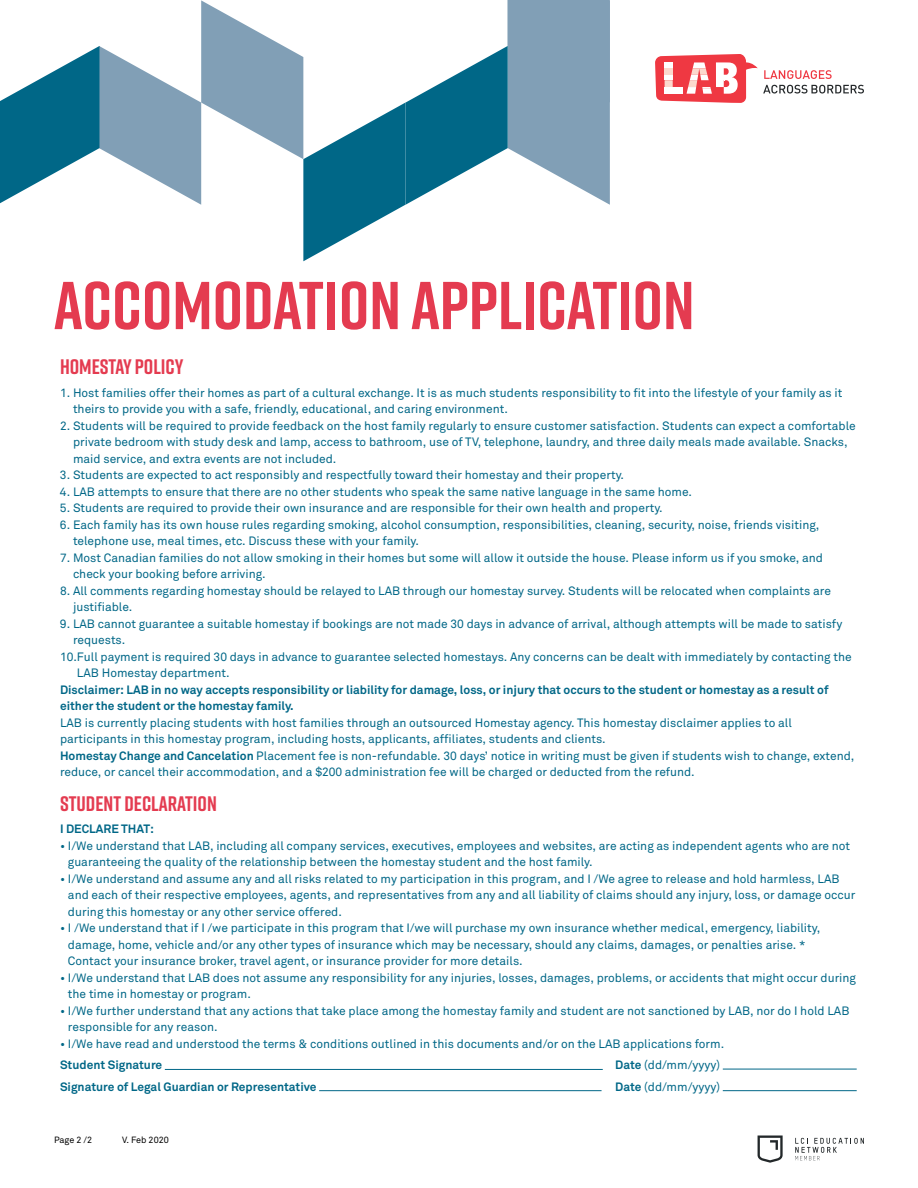
<style>
.page{position:relative;width:918px;height:1188px;background:#fff}
.page>*{position:absolute;margin:0;border:0;box-sizing:border-box;transform-origin:0 0}
.t1{font:700 67.5px "Rift";color:#e43b50}
.t2{font:700 21px "Rift";color:#e43b50}
.t3{font:12px/16.5px "Akkurat";color:#006787}
.t4{font:700 12px/16.5px "Akkurat";color:#006787}
.t5{font:9px "Akkurat";color:#000}
.s1{font-weight:700}
</style>
<div class="page">
<svg style="left:758px;top:1136px;width:25px;height:27px"></svg>
<svg style="left:795px;top:1138px;width:69px;height:22px"></svg>
<hr style="left:165px;top:1069px;width:438px;height:1px;background:#006787">
<hr style="left:723px;top:1069px;width:134px;height:1px;background:#006787">
<hr style="left:319px;top:1090px;width:283px;height:1px;background:#006787">
<hr style="left:723px;top:1090px;width:134px;height:1px;background:#006787">
<svg style="left:0;top:0;width:610px;height:261px"></svg>
<svg style="left:655px;top:54px;width:209px;height:49px"></svg>
<h1 class="t1" style="left:54px;top:257px;width:642px">ACCOMODATION APPLICATION</h1>
<h2 class="t2" style="left:60px;top:352px;width:125px">HOMESTAY POLICY</h2>
<p class="t3" style="left:73px;top:385px;width:771px;text-indent:-13px">1. Host families offer their homes as part of a cultural exchange. It is as much students responsibility to fit into the lifestyle of your family as it theirs to provide you with a safe, friendly, educational, and caring environment.</p>
<p class="t3" style="left:73px;top:418px;width:784px;text-indent:-13px">2. Students will be required to provide feedback on the host family regularly to ensure customer satisfaction. Students can expect a comfortable private bedroom with study desk and lamp, access to bathroom, use of TV, telephone, laundry, and three daily meals made available. Snacks, maid service, and extra events are not included.</p>
<p class="t3" style="left:60px;top:467px;width:565px">3. Students are expected to act responsibly and respectfully toward their homestay and their property.</p>
<p class="t3" style="left:60px;top:484px;width:633px">4. LAB attempts to ensure that there are no other students who speak the same native language in the same home.</p>
<p class="t3" style="left:60px;top:500px;width:604px">5. Students are required to provide their own insurance and are responsible for their own health and property.</p>
<p class="t3" style="left:73px;top:517px;width:748px;text-indent:-13px">6. Each family has its own house rules regarding smoking, alcohol consumption, responsibilities, cleaning, security, noise, friends visiting, telephone use, meal times, etc. Discuss these with your family.</p>
<p class="t3" style="left:73px;top:550px;width:751px;text-indent:-13px">7. Most Canadian families do not allow smoking in their homes but some will allow it outside the house. Please inform us if you smoke, and check your booking before arriving.</p>
<p class="t3" style="left:73px;top:583px;width:760px;text-indent:-13px">8. All comments regarding homestay should be relayed to LAB through our homestay survey. Students will be relocated when complaints are justifiable.</p>
<p class="t3" style="left:60px;top:616px;width:784px">9. LAB cannot guarantee a suitable homestay if bookings are not made 30 days in advance of arrival, although attempts will be made to satisfy</p>
<p class="t3" style="left:73px;top:632px;width:54px">requests.</p>
<p class="t3" style="left:60px;top:649px;width:793px">10.Full payment is required 30 days in advance to guarantee selected homestays. Any concerns can be dealt with immediately by contacting the</p>
<p class="t3" style="left:77px;top:665px;width:154px">LAB Homestay department.</p>
<p class="t4" style="left:60px;top:681px;width:770px">Disclaimer: LAB in no way accepts responsibility or liability for damage, loss, or injury that occurs to the student or homestay as a result of either the student or the homestay family.</p>
<p class="t3" style="left:60px;top:715px;width:796px">LAB is currently placing students with host families through an outsourced Homestay agency. This homestay disclaimer applies to all participants in this homestay program, including hosts, applicants, affiliates, students and clients.<br><span class="s1">Homestay Change and Cancelation</span> Placement fee is non-refundable. 30 days’ notice in writing must be given if students wish to change, extend, reduce, or cancel their accommodation, and a $200 administration fee will be charged or deducted from the refund.</p>
<h2 class="t2" style="left:60px;top:788px;width:158px">STUDENT DECLARATION</h2>
<p class="t4" style="left:60px;top:821px;width:95px">I DECLARE THAT:</p>
<p class="t3" style="left:68px;top:838px;width:784px;text-indent:-8px">• I/We understand that LAB, including all company services, executives, employees and websites, are acting as independent agents who are not guaranteeing the quality of the relationship between the homestay student and the host family.</p>
<p class="t3" style="left:68px;top:871px;width:789px;text-indent:-8px">• I/We understand and assume any and all risks related to my participation in this program, and I /We agree to release and hold harmless, LAB and each of their respective employees, agents, and representatives from any and all liability of claims should any injury, loss, or damage occur during this homestay or any other service offered.</p>
<p class="t3" style="left:68px;top:920px;width:754px;text-indent:-8px">• I /We understand that if I /we participate in this program that I/we will purchase my own insurance whether medical, emergency, liability, damage, home, vehicle and/or any other types of insurance which may be necessary, should any claims, damages, or penalties arise. *<br>Contact your insurance broker, travel agent, or insurance provider for more details.</p>
<p class="t3" style="left:68px;top:970px;width:790px;text-indent:-8px">• I/We understand that LAB does not assume any responsibility for any injuries, losses, damages, problems, or accidents that might occur during the time in homestay or program.</p>
<p class="t3" style="left:68px;top:1003px;width:783px;text-indent:-8px">• I/We further understand that any actions that take place among the homestay family and student are not sanctioned by LAB, nor do I hold LAB responsible for any reason.</p>
<p class="t3" style="left:60px;top:1036px;width:666px">• I/We have read and understood the terms &amp; conditions outlined in this documents and/or on the LAB applications form.</p>
<p class="t4" style="left:60px;top:1057px;width:104px">Student Signature</p>
<p class="t3" style="left:615px;top:1057px;width:106px"><span class="s1">Date</span> (dd/mm/yyyy)</p>
<p class="t4" style="left:60px;top:1078px;width:258px">Signature of Legal Guardian or Representative</p>
<p class="t3" style="left:615px;top:1079px;width:106px"><span class="s1">Date</span> (dd/mm/yyyy)</p>
<p class="t5" style="left:54px;top:1134px;width:40px">Page 2 /2</p>
<p class="t5" style="left:122px;top:1134px;width:48px">V. Feb 2020</p>
</div>
